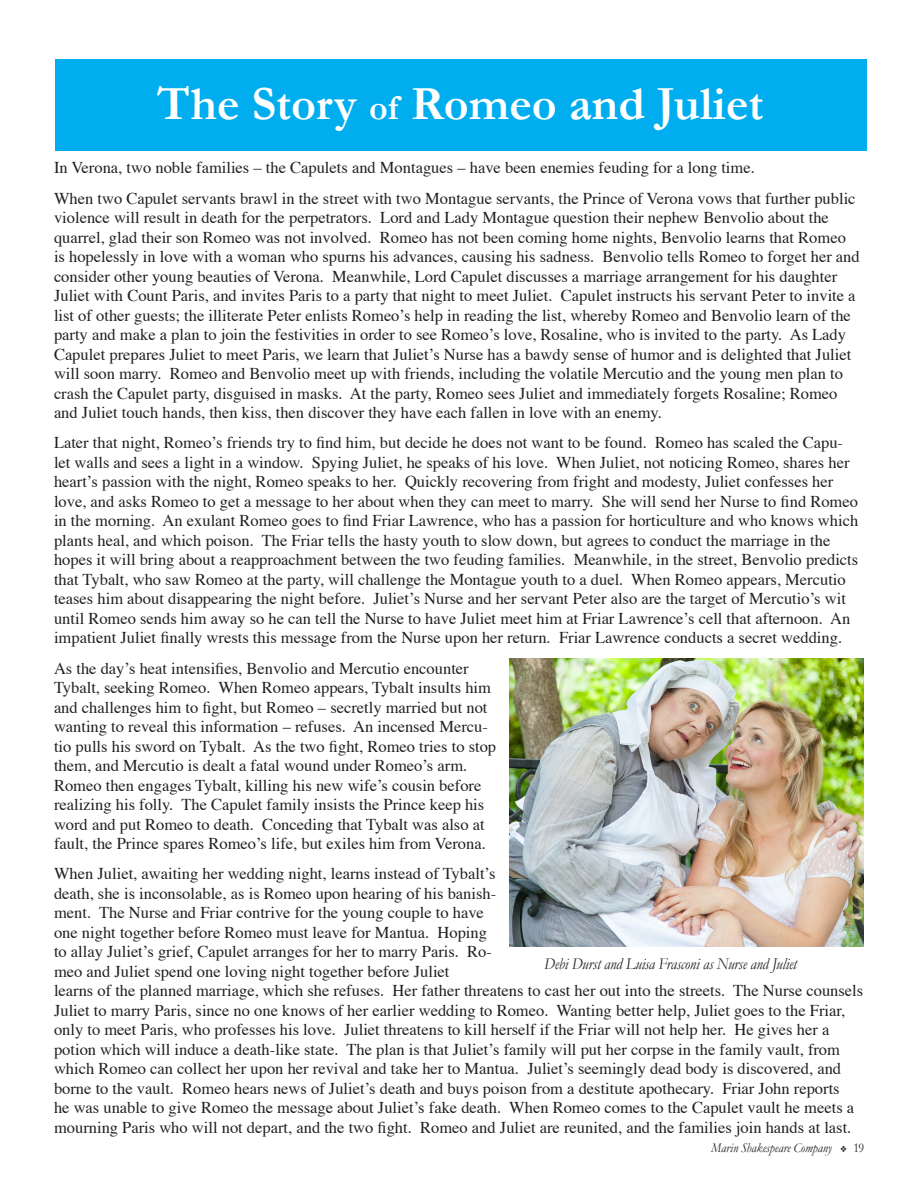
<style>
.page{position:relative;width:918px;height:1188px;background:#fff}
.page>*{position:absolute;margin:0;border:0;box-sizing:border-box;transform-origin:0 0}
.t1{font:700 48px "Garamond";color:#fff}
.t2{font:16.5px/19.5px "Times";color:#231f20}
.t3{font:italic 16.5px "Garamond";letter-spacing:-.01em;color:#231f20;scale:.9 1}
.Bt{font:italic 13.5px "Garamond";letter-spacing:-.005em;color:#231f20;scale:.9 1}
.s1{font-size:36px}
.s2{font-style:normal}
</style>
<div class="page">
<div style="left:55px;top:59px;width:812px;height:92px;background:#00aeef"></div>
<img style="left:510px;top:659px;width:354px;height:287px">
<p class="t1" style="left:157px;top:75px;width:608px">The Story <span class="s1">of</span> Romeo and Juliet</p>
<p class="t2" style="left:54px;top:159px;width:702px">In Verona, two noble families – the Capulets and Montagues – have been enemies feuding for a long time.</p>
<p class="t2" style="left:54px;top:189px;width:807px">When two Capulet servants brawl in the street with two Montague servants, the Prince of Verona vows that further public violence will result in death for the perpetrators. Lord and Lady Montague question their nephew Benvolio about the quarrel, glad their son Romeo was not involved. Romeo has not been coming home nights, Benvolio learns that Romeo is hopelessly in love with a woman who spurns his advances, causing his sadness. Benvolio tells Romeo to forget her and consider other young beauties of Verona. Meanwhile, Lord Capulet discusses a marriage arrangement for his daughter Juliet with Count Paris, and invites Paris to a party that night to meet Juliet. Capulet instructs his servant Peter to invite a list of other guests; the illiterate Peter enlists Romeo’s help in reading the list, whereby Romeo and Benvolio learn of the party and make a plan to join the festivities in order to see Romeo’s love, Rosaline, who is invited to the party. As Lady Capulet prepares Juliet to meet Paris, we learn that Juliet’s Nurse has a bawdy sense of humor and is delighted that Juliet will soon marry. Romeo and Benvolio meet up with friends, including the volatile Mercutio and the young men plan to crash the Capulet party, disguised in masks. At the party, Romeo sees Juliet and immediately forgets Rosaline; Romeo and Juliet touch hands, then kiss, then discover they have each fallen in love with an enemy.</p>
<p class="t2" style="left:54px;top:434px;width:806px">Later that night, Romeo’s friends try to find him, but decide he does not want to be found. Romeo has scaled the Capu&shy;let walls and sees a light in a window. Spying Juliet, he speaks of his love. When Juliet, not noticing Romeo, shares her heart’s passion with the night, Romeo speaks to her. Quickly recovering from fright and modesty, Juliet confesses her love, and asks Romeo to get a message to her about when they can meet to marry. She will send her Nurse to find Romeo in the morning. An exulant Romeo goes to find Friar Lawrence, who has a passion for horticulture and who knows which plants heal, and which poison. The Friar tells the hasty youth to slow down, but agrees to conduct the marriage in the hopes it will bring about a reapproachment between the two feuding families. Meanwhile, in the street, Benvolio predicts that Tybalt, who saw Romeo at the party, will challenge the Montague youth to a duel. When Romeo appears, Mercutio teases him about disappearing the night before. Juliet’s Nurse and her servant Peter also are the target of Mercutio’s wit until Romeo sends him away so he can tell the Nurse to have Juliet meet him at Friar Lawrence’s cell that afternoon. An impatient Juliet finally wrests this message from the Nurse upon her return. Friar Lawrence conducts a secret wedding.</p>
<p class="t2" style="left:54px;top:659px;width:444px">As the day’s heat intensifies, Benvolio and Mercutio encounter Tybalt, seeking Romeo. When Romeo appears, Tybalt insults him and challenges him to fight, but Romeo – secretly married but not wanting to reveal this information – refuses. An incensed Mercu&shy;tio pulls his sword on Tybalt. As the two fight, Romeo tries to stop them, and Mercutio is dealt a fatal wound under Romeo’s arm.<br>Romeo then engages Tybalt, killing his new wife’s cousin before realizing his folly. The Capulet family insists the Prince keep his word and put Romeo to death. Conceding that Tybalt was also at fault, the Prince spares Romeo’s life, but exiles him from Verona.</p>
<p class="t2" style="left:54px;top:865px;width:444px">When Juliet, awaiting her wedding night, learns instead of Tybalt’s death, she is inconsolable, as is Romeo upon hearing of his banish&shy;ment. The Nurse and Friar contrive for the young couple to have one night together before Romeo must leave for Mantua. Hoping to allay Juliet’s grief, Capulet arranges for her to marry Paris. Ro&shy;meo and Juliet spend one loving night together before Juliet</p>
<p class="t2" style="left:54px;top:982px;width:811px">learns of the planned marriage, which she refuses. Her father threatens to cast her out into the streets. The Nurse counsels Juliet to marry Paris, since no one knows of her earlier wedding to Romeo. Wanting better help, Juliet goes to the Friar, only to meet Paris, who professes his love. Juliet threatens to kill herself if the Friar will not help her. He gives her a potion which will induce a death-like state. The plan is that Juliet’s family will put her corpse in the family vault, from which Romeo can collect her upon her revival and take her to Mantua. Juliet’s seemingly dead body is discovered, and borne to the vault. Romeo hears news of Juliet’s death and buys poison from a destitute apothecary. Friar John reports<br>he was unable to give Romeo the message about Juliet’s fake death. When Romeo comes to the Capulet vault he meets a mourning Paris who will not depart, and the two fight. Romeo and Juliet are reunited, and the families join hands at last.</p>
<p class="Bt" style="left:711px;top:1139px;width:172px">Marin Shakespeare Company ❖ <span class="s2">19</span></p>
<p class="t3" style="left:544px;top:954px;width:282px">Debi Durst and Luisa Frasconi as Nurse and Juliet</p>
</div>
